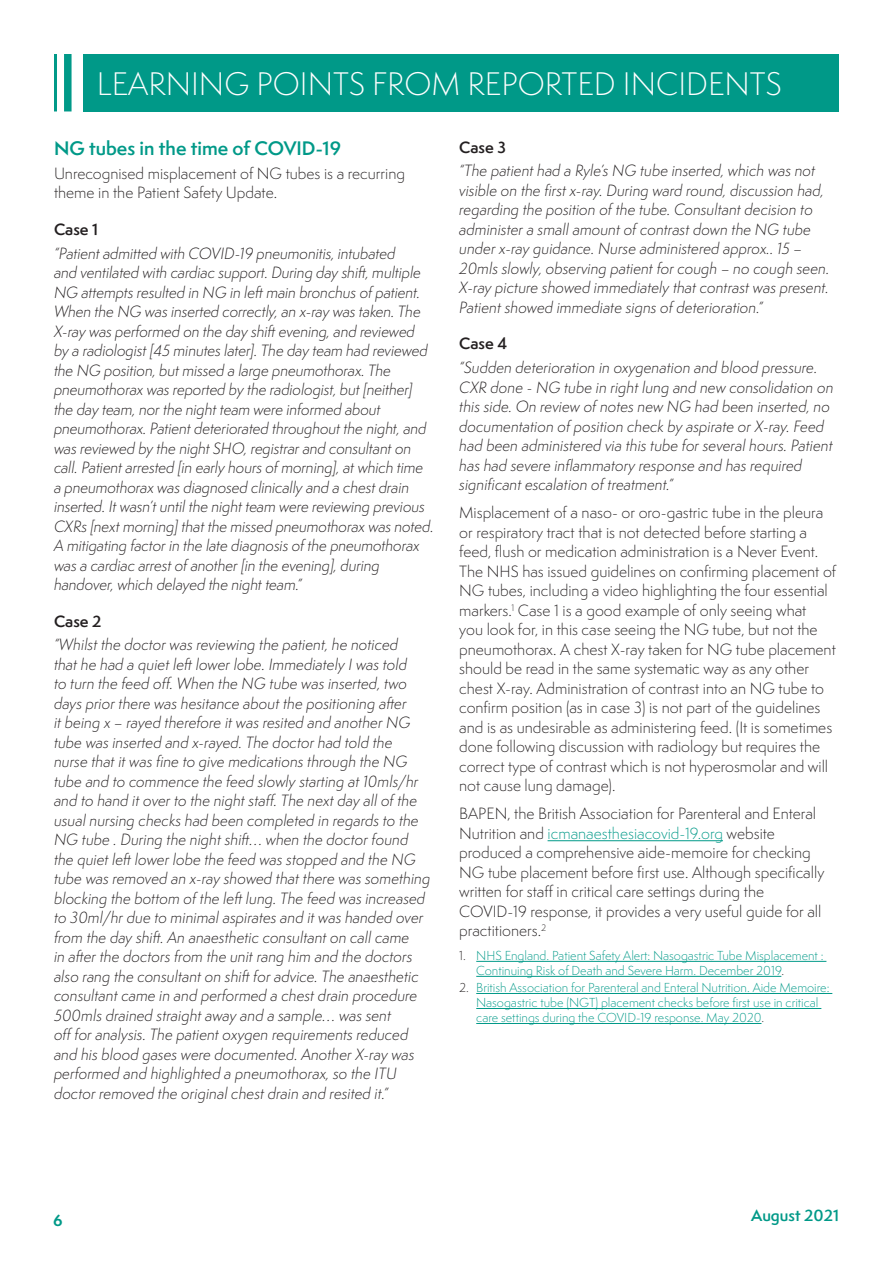
<style>
.page{position:relative;width:893px;height:1263px;background:#fff}
.page>*{position:absolute;margin:0;border:0;box-sizing:border-box;transform-origin:0 0}
.t1{font:300 30px "Semplicita Pro";color:#fff}
.t2{font:600 18px "Semplicita Pro";color:#098}
.t3{font:italic 300 15px/19.5px "Semplicita Pro";color:#231f20}
.t4{font:300 15px/19.5px "Semplicita Pro";color:#231f20}
.t5{font:600 15px "Semplicita Pro";color:#231f20}
.t6{font:600 15px "Semplicita Pro";color:#098}
.t7{font:700 15px "Semplicita Pro";color:#098}
.t8{font:300 12px/15px "Semplicita Pro";color:#098}
.s1{color:#098}
.s2{color:#231f20}
</style>
<div class="page">
<div style="left:84px;top:54px;width:755px;height:57px;background:#098"></div>
<hr style="left:54px;top:54px;width:3px;height:57px;background:#098">
<div style="left:64px;top:54px;width:8px;height:57px;background:#098"></div>
<hr style="left:548px;top:840px;width:175px;height:1px;background:#098">
<hr style="left:476px;top:961px;width:350px;height:1px;background:#098">
<hr style="left:476px;top:976px;width:305px;height:1px;background:#098">
<hr style="left:476px;top:993px;width:356px;height:1px;background:#098">
<hr style="left:476px;top:1008px;width:345px;height:1px;background:#098">
<hr style="left:476px;top:1023px;width:285px;height:1px;background:#098">
<h1 class="t1" style="left:97px;top:64px;width:687px">LEARNING POINTS FROM REPORTED INCIDENTS</h1>
<p class="t2" style="left:54px;top:135px;width:289px">NG tubes in the time of COVID-19</p>
<p class="t4" style="left:54px;top:163px;width:353px">Unrecognised misplacement of NG tubes is a recurring theme in the Patient Safety Update.</p>
<p class="t5" style="left:54px;top:218px;width:46px">Case 1</p>
<p class="t3" style="left:54px;top:243px;width:381px">“Patient admitted with COVID-19 pneumonitis, intubated<br>and ventilated with cardiac support. During day shift, multiple NG attempts resulted in NG in left main bronchus of patient.<br>When the NG was inserted correctly, an x-ray was taken. The X-ray was performed on the day shift evening, and reviewed<br>by a radiologist [45 minutes later]. The day team had reviewed the NG position, but missed a large pneumothorax. The pneumothorax was reported by the radiologist, but [neither] the day team, nor the night team were informed about pneumothorax. Patient deteriorated throughout the night, and was reviewed by the night SHO, registrar and consultant on call. Patient arrested [in early hours of morning], at which time a pneumothorax was diagnosed clinically and a chest drain inserted. It wasn’t until the night team were reviewing previous CXRs [next morning] that the missed pneumothorax was noted.<br>A mitigating factor in the late diagnosis of the pneumothorax was a cardiac arrest of another [in the evening], during handover, which delayed the night team.”</p>
<p class="t5" style="left:54px;top:610px;width:49px">Case 2</p>
<p class="t3" style="left:54px;top:635px;width:378px">“Whilst the doctor was reviewing the patient, he noticed<br>that he had a quiet left lower lobe. Immediately I was told<br>to turn the feed off. When the NG tube was inserted, two days prior there was hesitance about the positioning after<br>it being x – rayed therefore it was resited and another NG tube was inserted and x-rayed. The doctor had told the<br>nurse that it was fine to give medications through the NG tube and to commence the feed slowly starting at 10mls/hr and to hand it over to the night staff. The next day all of the usual nursing checks had been completed in regards to the NG tube . During the night shift… when the doctor found the quiet left lower lobe the feed was stopped and the NG tube was removed an x-ray showed that there was something blocking the bottom of the left lung. The feed was increased to 30ml/hr due to minimal aspirates and it was handed over from the day shift. An anaesthetic consultant on call came<br>in after the doctors from the unit rang him and the doctors also rang the consultant on shift for advice. The anaesthetic consultant came in and performed a chest drain procedure 500mls drained straight away and a sample… was sent<br>off for analysis. The patient oxygen requirements reduced and his blood gases were documented. Another X-ray was performed and highlighted a pneumothorax, so the ITU doctor removed the original chest drain and resited it.”</p>
<p class="t5" style="left:459px;top:136px;width:48px">Case 3</p>
<p class="t3" style="left:459px;top:161px;width:372px">“The patient had a Ryle’s NG tube inserted, which was not visible on the first x-ray. During ward round, discussion had, regarding the position of the tube. Consultant decision to administer a small amount of contrast down the NG tube under x-ray guidance. Nurse administered approx.. 15 – 20mls slowly, observing patient for cough – no cough seen.<br>X-ray picture showed immediately that contrast was present.<br>Patient showed immediate signs of deterioration.”</p>
<p class="t5" style="left:459px;top:333px;width:50px">Case 4</p>
<p class="t3" style="left:459px;top:358px;width:376px">“Sudden deterioration in oxygenation and blood pressure.<br>CXR done - NG tube in right lung and new consolidation on this side. On review of notes new NG had been inserted, no documentation of position check by aspirate or X-ray. Feed had been administered via this tube for several hours. Patient has had severe inflammatory response and has required significant escalation of treatment.”</p>
<p class="t4" style="left:459px;top:503px;width:378px">Misplacement of a naso- or oro-gastric tube in the pleura or respiratory tract that is not detected before starting a feed, flush or medication administration is a Never Event.<br>The NHS has issued guidelines on confirming placement of NG tubes, including a video highlighting the four essential markers.<sup>1</sup> Case 1 is a good example of only seeing what<br>you look for, in this case seeing the NG tube, but not the pneumothorax. A chest X-ray taken for NG tube placement should be read in the same systematic way as any other chest X-ray. Administration of contrast into an NG tube to confirm position (as in case 3) is not part of the guidelines and is as undesirable as administering feed. (It is sometimes done following discussion with radiology but requires the correct type of contrast which is not hyperosmolar and will not cause lung damage).</p>
<p class="t4" style="left:459px;top:804px;width:367px">BAPEN, the British Association for Parenteral and Enteral Nutrition and <span class="s1">icmanaesthesiacovid-19.org</span> website produced a comprehensive aide-memoire for checking NG tube placement before first use. Although specifically written for staff in critical care settings during the COVID-19 response, it provides a very useful guide for all practitioners.<sup>2</sup></p>
<p class="t8" style="left:476px;top:948px;width:349px;text-indent:-17px"><span class="s2">1.</span> NHS England. Patient Safety Alert: Nasogastric Tube Misplacement :<br>Continuing Risk of Death and Severe Harm. December 2019<span class="s2">.</span></p>
<p class="t8" style="left:476px;top:980px;width:355px;text-indent:-17px"><span class="s2">2.</span> British Association for Parenteral and Enteral Nutrition. Aide Memoire:<br>Nasogastric tube (NGT) placement checks before first use in critical care settings during the COVID-19 response. May 2020<span class="s2">.</span></p>
<p class="t7" style="left:53px;top:1209px;width:11px">6</p>
<p class="t6" style="left:751px;top:1205px;width:89px">August 2021</p>
</div>
